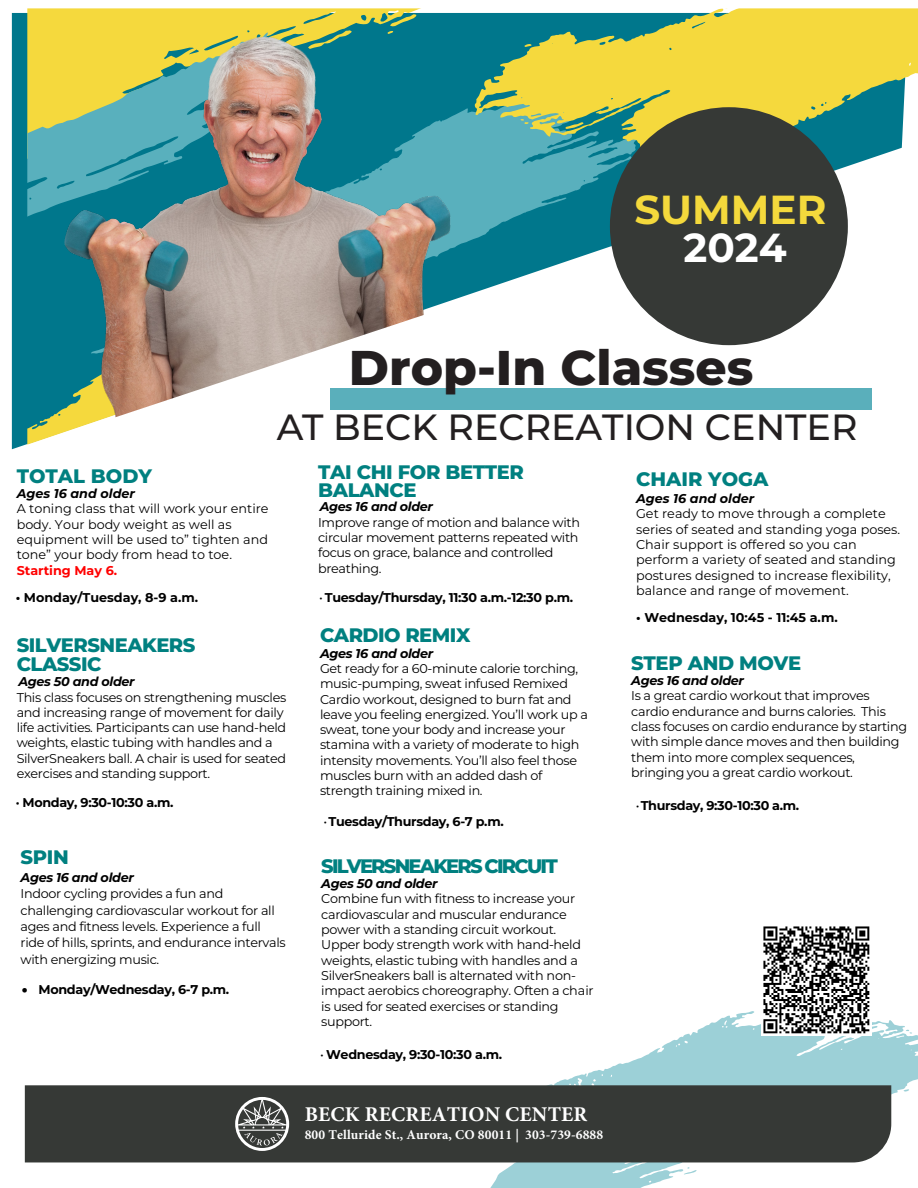
<style>
.page{position:relative;width:918px;height:1188px;background:#fff}
.page>*{position:absolute;margin:0;border:0;box-sizing:border-box;transform-origin:0 0}
.t1{font:800 48.75px "Montserrat";color:#231f20}
.t2{font:700 40.5px "Montserrat";color:#f4d93c}
.t3{font:700 40.5px "Montserrat";color:#fff}
.t4{font:500 36.45px "Montserrat";color:#231f20}
.class_description{font:700 21px "Minion Pro";letter-spacing:.005em;color:#fff}
.t5{font:800 19.5px/17.9px "Montserrat";letter-spacing:-.025em;color:#008080}
.t6{font:800 19.5px "Montserrat";letter-spacing:-.095em;color:#008080}
.t7{font:800 19.5px "Montserrat";color:#008080}
.class_description-2{font:700 13.5px "Minion Pro";letter-spacing:.01em;color:#fff}
.t8{font:12.75px/15.3px "Montserrat";letter-spacing:-.025em;color:#000}
.t9{font:12.75px/15.3px "Montserrat";color:#000}
.t10{font:12.75px/15.3px "Montserrat";color:#000}
.t11{font:700 12.75px "Montserrat";letter-spacing:-.025em;color:#000}
.t12{font:700 12.75px "Montserrat";letter-spacing:-.025em;color:#000}
.t13{font:700 12.75px "Montserrat";color:#000}
.t14{font:700 12.75px "Montserrat";color:#000}
.t15{font:italic 700 12.75px "Montserrat";color:#000}
.t16{font:700 12.75px "Montserrat";color:#f00}
.s1{font-weight:700;font-style:italic}
.s2{font-weight:400}
</style>
<div class="page">
<svg style="left:475px;top:1011px;width:443px;height:177px"></svg>
<div style="left:25px;top:1085px;width:866px;height:77px;background:#363936"></div>
<svg style="left:12px;top:13px;width:886px;height:436px"></svg>
<svg style="left:27px;top:8px;width:448px;height:77px;background:#b1bf5b"></svg>
<svg style="left:27px;top:32px;width:37px;height:257px;background:#75ac7d"></svg>
<svg style="left:450px;top:85px;width:196px;height:269px"></svg>
<svg style="left:475px;top:8px;width:443px;height:141px;background:#afbf60"></svg>
<svg style="left:27px;top:330px;width:67px;height:115px;background:#43968e"></svg>
<svg style="left:94px;top:434px;width:337px;height:15px"></svg>
<svg style="left:235px;top:1097px;width:54px;height:54px"></svg>
<div style="left:330px;top:388px;width:542px;height:22px;background:#5aafbb"></div>
<div style="left:610px;top:107px;width:238px;height:238px;background:#363936;border-radius:50%"></div>
<img style="left:64px;top:30px;width:386px;height:404px">
<img style="left:761px;top:926px;width:111px;height:110px">
<h2 class="t2" style="left:634px;top:183px;width:194px">SUMMER</h2>
<h2 class="t3" style="left:683px;top:221px;width:105px">2024</h2>
<h1 class="t1" style="left:349px;top:335px;width:406px">Drop-In Classes</h1>
<p class="t4" style="left:277px;top:403px;width:582px">AT BECK RECREATION CENTER</p>
<h3 class="t7" style="left:17px;top:464px;width:137px">TOTAL BODY</h3>
<p class="t15" style="left:17px;top:485px;width:120px">Ages 16 and older</p>
<p class="t10" style="left:17px;top:501px;width:253px">A toning class that will work your entire body. Your body weight as well as equipment will be used to” tighten and tone” your body from head to toe.</p>
<p class="t16" style="left:17px;top:562px;width:102px">Starting May 6.</p>
<p class="t14" style="left:16px;top:589px;width:184px">• Monday/Tuesday, 8-9 a.m.</p>
<h3 class="t5" style="left:17px;top:635px;width:180px;line-height:18.8px">SILVERSNEAKERS<br>CLASSIC</h3>
<p class="t8" style="left:17px;top:674px;width:271px"><span class="s1">Ages 50</span> <span class="s1">and</span> <span class="s1">older<br></span>This class focuses on strengthening muscles and increasing range of movement for daily life activities. Participants can use hand-held weights, elastic tubing with handles and a SilverSneakers ball. A chair is used for seated exercises and standing support.</p>
<p class="t12" style="left:16px;top:794px;width:159px">· Monday, 9:30-10:30 a.m.</p>
<h3 class="t5" style="left:21px;top:848px;width:50px">SPIN</h3>
<p class="t8" style="left:21px;top:869px;width:267px;line-height:16.5px"><span class="s1">Ages 1</span><span class="s1">6 and ol</span><span class="s1">der<br></span>Indoor cycling provides a fun and challenging cardiovascular workout for all ages and fitness levels. Experience a full ride of hills, sprints, and endurance intervals with energizing music.</p>
<p class="t12" style="left:22px;top:981px;width:209px">• Monday/Wednesday, 6-7 p.m.</p>
<h3 class="t5" style="left:318px;top:463px;width:207px">TAI CHI FOR BETTER<br>BALANCE</h3>
<p class="t8" style="left:318px;top:499px;width:263px"><span class="s1">Ages</span> <span class="s1">16 and</span> <span class="s1">older<br></span>Improve range of motion and balance with circular movement patterns repeated with focus on grace, balance and controlled breathing.</p>
<p class="t11" style="left:319px;top:589px;width:256px"><span class="s2">•</span> Tuesday/Thursday, 11:30 a.m.-12:30 p.m.</p>
<h3 class="t5" style="left:320px;top:626px;width:152px">CARDIO REMIX</h3>
<p class="t8" style="left:320px;top:645px;width:269px"><span class="s1">Ages</span> <span class="s1">16 and</span> <span class="s1">older<br></span>Get ready for a 60-minute calorie torching, music-pumping, sweat infused Remixed Cardio workout, designed to burn fat and leave you feeling energized. You’ll work up a sweat, tone your body and increase your stamina with a variety of moderate to high intensity movements. You’ll also feel those muscles burn with an added dash of strength training mixed in.</p>
<p class="t11" style="left:323px;top:813px;width:182px"><span class="s2">•</span>Tuesday/Thursday, 6-7 p.m.</p>
<h3 class="t6" style="left:321px;top:853px;width:238px">SILVERSNEAKERS CIRCUIT</h3>
<p class="t8" style="left:321px;top:876px;width:274px"><span class="s1">Ages 50</span> <span class="s1">and</span> <span class="s1">older<br></span>Combine fun with fitness to increase your cardiovascular and muscular endurance power with a standing circuit workout.<br>Upper body strength work with hand-held weights, elastic tubing with handles and a SilverSneakers ball is alternated with non&shy;impact aerobics choreography. Often a chair is used for seated exercises or standing support.</p>
<p class="t11" style="left:320px;top:1046px;width:183px"><span class="s2">•</span> Wednesday, 9:30-10:30 a.m.</p>
<p class="class_description" style="left:305px;top:1100px;width:284px">BECK RECREATION CENTER</p>
<p class="class_description-2" style="left:305px;top:1125px;width:300px">800 Telluride St., Aurora, CO 80011 | 303-739-6888</p>
<h3 class="t7" style="left:636px;top:466px;width:134px">CHAIR YOGA</h3>
<p class="t9" style="left:636px;top:491px;width:266px"><span class="s1">Ages</span> <span class="s1">16</span> <span class="s1">and older<br></span>Get ready to move through a complete series of seated and standing yoga poses.<br>Chair support is offered so you can perform a variety of seated and standing postures designed to increase flexibility, balance and range of movement.</p>
<p class="t13" style="left:636px;top:609px;width:203px">• Wednesday, 10:45 - 11:45 a.m.</p>
<h3 class="t5" style="left:631px;top:654px;width:171px">STEP AND MOVE</h3>
<p class="t8" style="left:631px;top:673px;width:277px"><span class="s1">Ages</span> <span class="s1">16</span> <span class="s1">and older<br></span>Is a great cardio workout that improves cardio endurance and burns calories. This class focuses on cardio endurance by starting with simple dance moves and then building them into more complex sequences, bringing you a great cardio workout.</p>
<p class="t11" style="left:636px;top:797px;width:165px"><span class="s2">•</span>Thursday, 9:30-10:30 a.m.</p>
</div>
